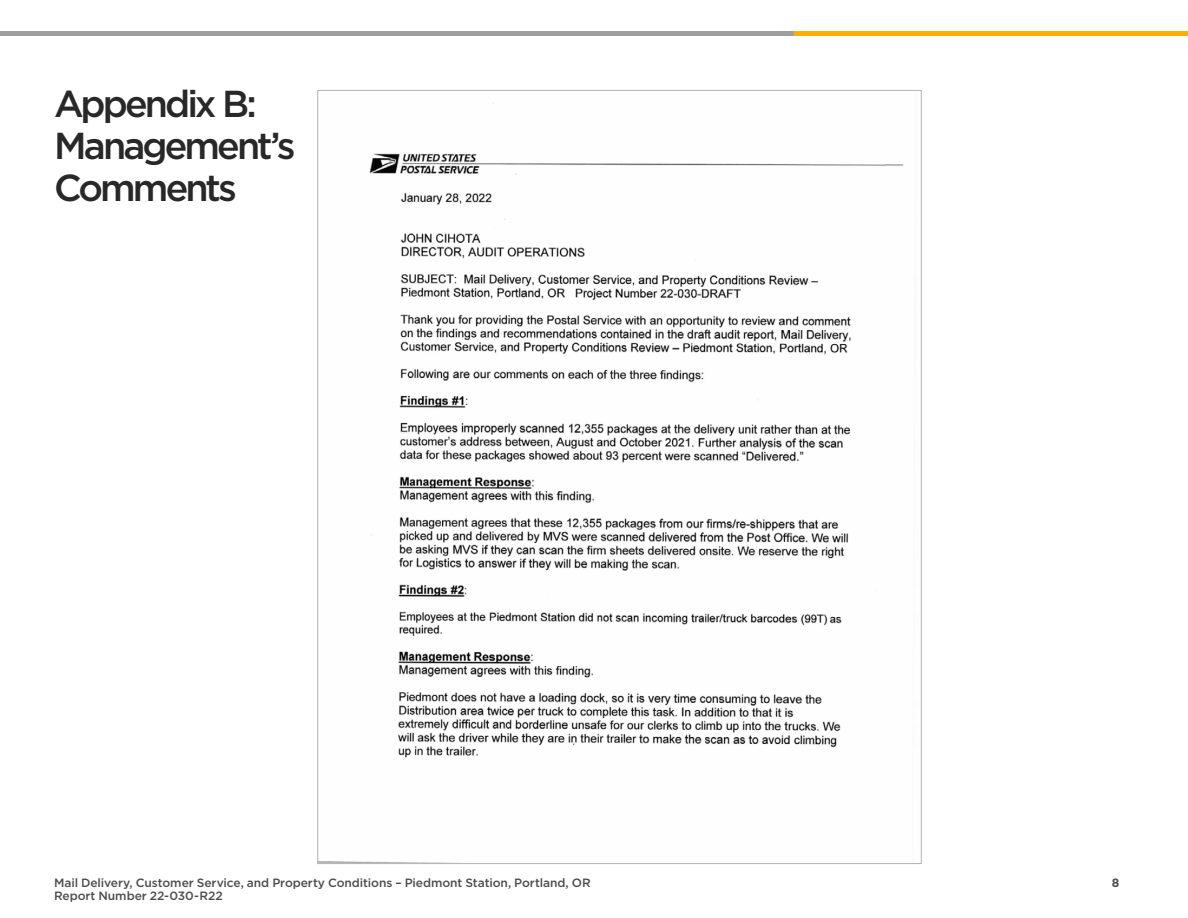
<style>
.page{position:relative;width:1188px;height:918px;background:#fff}
.page>*{position:absolute;margin:0;border:0;box-sizing:border-box;transform-origin:0 0}
.t1{font:500 37.5px/42px "Gotham";letter-spacing:-.075em;color:#292829}
.t2{font:500 12px/13.5px "Gotham";letter-spacing:-.005em;color:#4d4d4f}
.t3{font:700 12px "Gotham";color:#4d4d4f}
</style>
<div class="page">
<img style="left:319px;top:103px;width:585px;height:759px">
<hr style="left:0;top:32px;width:1188px;height:4px;background:#9e9e9e">
<hr style="left:794px;top:32px;width:394px;height:4px;background:#ffaf00">
<h1 class="t1" style="left:54px;top:82px;width:243px">Appendix B:<br>Management’s<br>Comments</h1>
<p class="t2" style="left:54px;top:875px;width:538px">Mail Delivery, Customer Service, and Property Conditions – Piedmont Station, Portland, OR<br>Report Number 22-030-R22</p>
<p class="t3" style="left:1112px;top:875px;width:9px">8</p>
</div>
